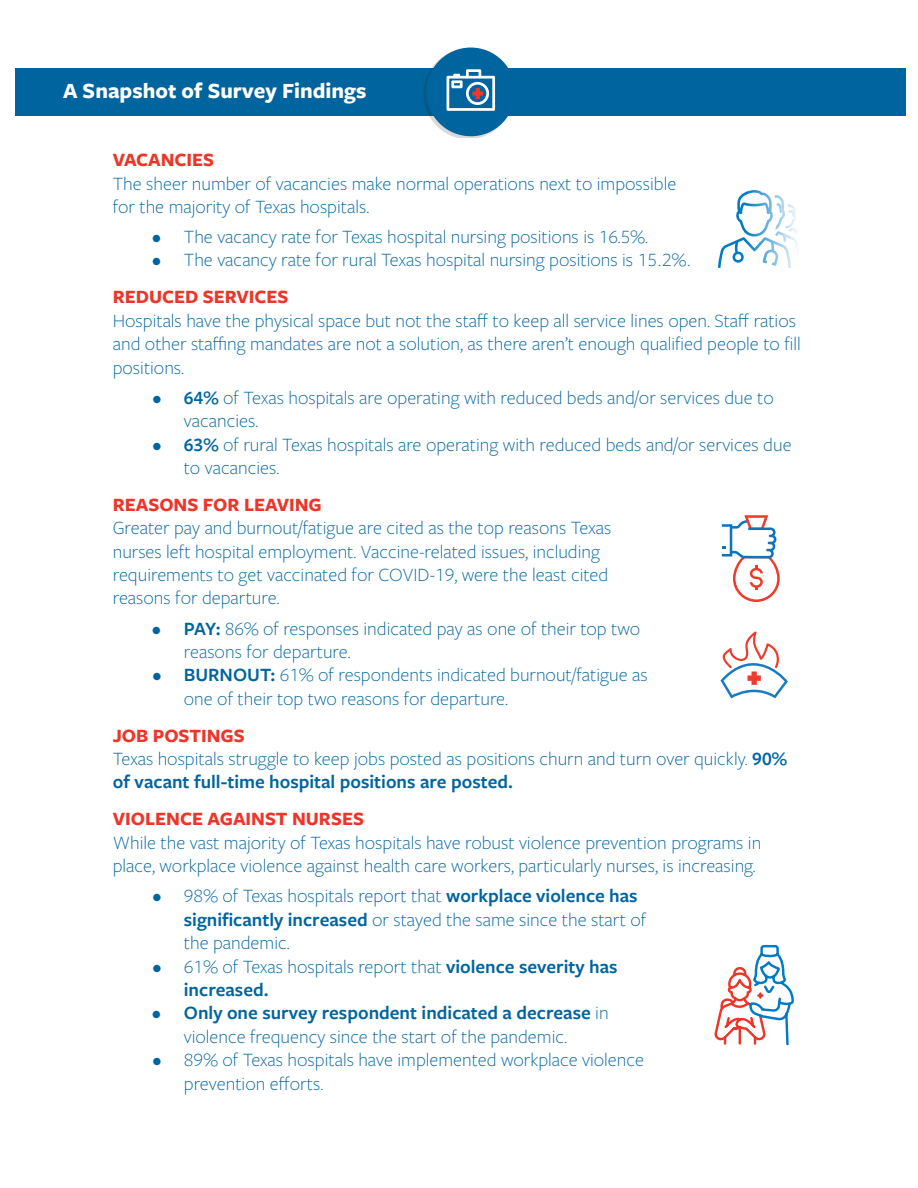
<style>
.page{position:relative;width:918px;height:1188px;background:#fff}
.page>*{position:absolute;margin:0;border:0;box-sizing:border-box;transform-origin:0 0}
.t1{font:700 22.5px "Freight Sans Pro";color:#fff}
.t2{font:300 19.5px/23.4px "Freight Sans Pro";color:#00649e}
.t3{font:700 19.5px "Freight Sans Pro";color:#ee3529}
.s1{font-weight:600}
</style>
<div class="page">
<svg style="left:720px;top:631px;width:68px;height:68px"></svg>
<svg style="left:722px;top:515px;width:58px;height:87px"></svg>
<svg style="left:714px;top:945px;width:80px;height:101px"></svg>
<div style="left:0;top:68px;width:918px;height:47px;background:#00649e"></div>
<div style="left:423px;top:49px;width:89px;height:89px;background:#231f20;opacity:.17"></div>
<div style="left:426px;top:48px;width:89px;height:88px;background:#00649e;border-radius:50%"></div>
<svg style="left:447px;top:69px;width:48px;height:42px"></svg>
<svg style="left:718px;top:190px;width:79px;height:78px"></svg>
<div style="left:0;top:0;width:15px;height:1188px;background:#fff"></div>
<div style="left:906px;top:0;width:12px;height:1188px;background:#fff"></div>
<p class="t1" style="left:63px;top:75px;width:305px">A Snapshot of Survey Findings</p>
<p class="t3" style="left:113px;top:146px;width:103px">VACANCIES</p>
<p class="t2" style="left:113px;top:171px;width:565px">The sheer number of vacancies make normal operations next to impossible for the majority of Texas hospitals.</p>
<p class="t2" style="left:152px;top:224px;width:497px">• The vacancy rate for Texas hospital nursing positions is 16.5%.</p>
<p class="t2" style="left:152px;top:248px;width:540px">• The vacancy rate for rural Texas hospital nursing positions is 15.2%.</p>
<p class="t3" style="left:113px;top:284px;width:177px">REDUCED SERVICES</p>
<p class="t2" style="left:113px;top:308px;width:689px">Hospitals have the physical space but not the staff to keep all service lines open. Staff ratios and other staffing mandates are not a solution, as there aren’t enough qualified people to fill positions.</p>
<p class="t2" style="left:184px;top:385px;width:591px;text-indent:-32px"><span class="s1">• 64%</span> of Texas hospitals are operating with reduced beds and/or services due to vacancies.</p>
<p class="t2" style="left:184px;top:432px;width:609px;text-indent:-32px"><span class="s1">• 63%</span> of rural Texas hospitals are operating with reduced beds and/or services due to vacancies.</p>
<p class="t3" style="left:113px;top:491px;width:210px">REASONS FOR LEAVING</p>
<p class="t2" style="left:113px;top:515px;width:500px">Greater pay and burnout/fatigue are cited as the top reasons Texas nurses left hospital employment. Vaccine-related issues, including requirements to get vaccinated for COVID-19, were the least cited reasons for departure.</p>
<p class="t2" style="left:184px;top:616px;width:458px;text-indent:-32px"><span class="s1">• PAY:</span> 86% of responses indicated pay as one of their top two reasons for departure.</p>
<p class="t2" style="left:184px;top:663px;width:465px;text-indent:-32px"><span class="s1">• BURNOUT:</span> 61% of respondents indicated burnout/fatigue as one of their top two reasons for departure.</p>
<p class="t3" style="left:113px;top:722px;width:133px">JOB POSTINGS</p>
<p class="t2" style="left:113px;top:746px;width:676px">Texas hospitals struggle to keep jobs posted as positions churn and turn over quickly. <span class="s1">90% of vacant full-time hospital positions are posted.</span></p>
<p class="t3" style="left:113px;top:806px;width:253px">VIOLENCE AGAINST NURSES</p>
<p class="t2" style="left:113px;top:830px;width:650px">While the vast majority of Texas hospitals have robust violence prevention programs in place, workplace violence against health care workers, particularly nurses, is increasing.</p>
<p class="t2" style="left:184px;top:884px;width:464px;text-indent:-32px">• 98% of Texas hospitals report that <span class="s1">workplace violence has significantly increased</span> or stayed the same since the start of the pandemic.</p>
<p class="t2" style="left:184px;top:954px;width:435px;text-indent:-32px">• 61% of Texas hospitals report that <span class="s1">violence severity has increased.</span></p>
<p class="t2" style="left:152px;top:1001px;width:458px;text-align:center"><span class="s1">• Only one survey respondent indicated a decrease</span> in violence frequency since the start of the pandemic.</p>
<p class="t2" style="left:184px;top:1047px;width:462px;text-indent:-32px">• 89% of Texas hospitals have implemented workplace violence prevention efforts.</p>
</div>
